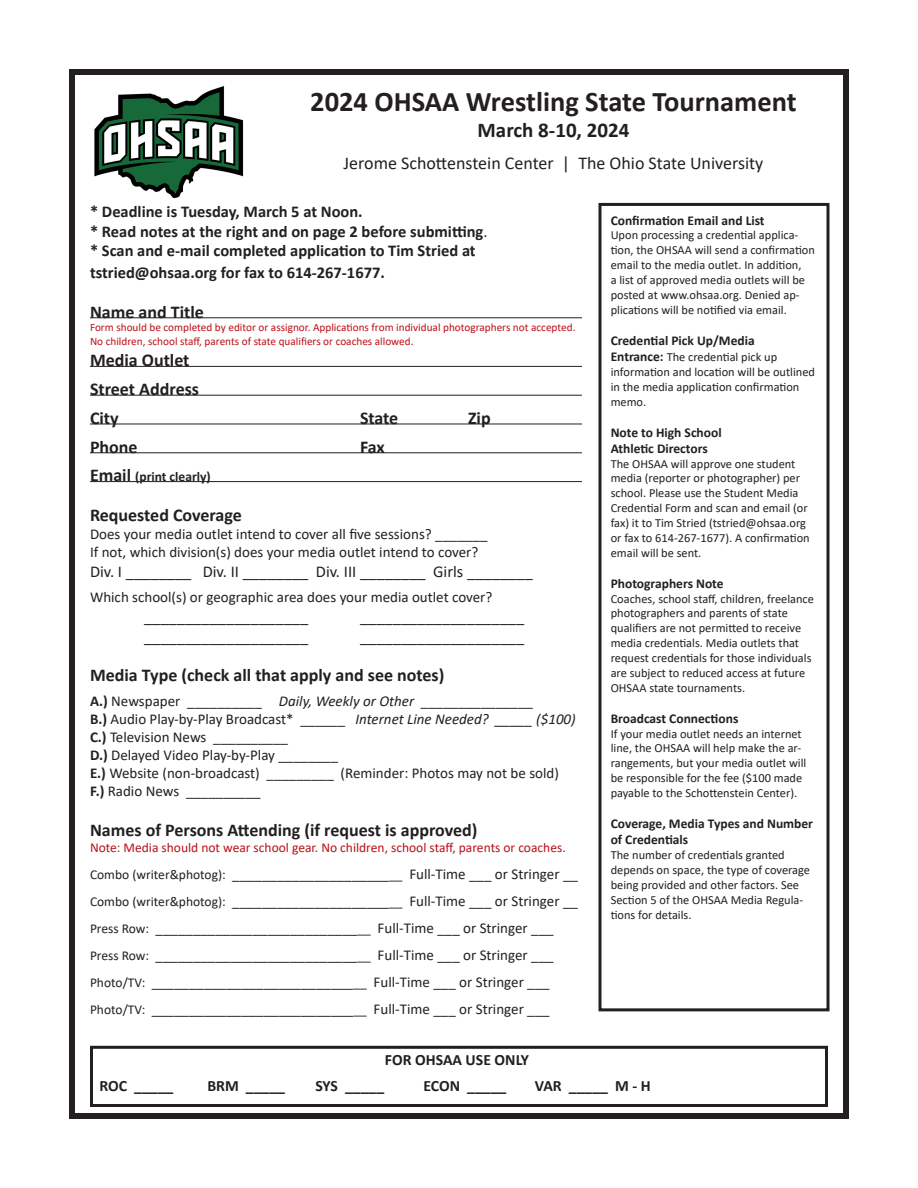
<style>
.page{position:relative;width:918px;height:1188px;background:#fff}
.page>*{position:absolute;margin:0;border:0;box-sizing:border-box;transform-origin:0 0}
.t1{font:700 28.5px "Calibri";color:#231f20}
.t2{font:700 21px "Calibri";color:#231f20}
.t3{font:700 18px "Calibri";color:#231f20}
.t4{font:18px "Calibri";color:#231f20}
.t5{font:700 16.5px "Calibri";color:#231f20}
.t6{font:16.5px "Calibri";color:#231f20}
.t7{font:700 15.75px "Calibri";color:#231f20}
.t8{font:15px "Calibri";color:#231f20}
.t9{font:700 13.5px/16.2px "Calibri";color:#231f20}
.t10{font:13.5px "Calibri";color:#bb1018}
.t11{font:12.3px/14.9px "Calibri";color:#231f20}
.t12{font:11.25px/13.5px "Calibri";color:#bb1018}
.s1{font-weight:400}
.s2{font-size:18px}
.s3{font-weight:700}
.s4{font-style:italic}
.s5{font-size:13.5px}
.s6{font-weight:700;font-size:13.5px}
</style>
<div class="page">
<div style="left:69px;top:69px;width:780px;height:1050px;border:6px solid #231f20"></div>
<div style="left:598px;top:203px;width:232px;height:808px;border:3px solid #231f20"></div>
<hr style="left:90px;top:318px;width:492px;height:1px;background:#231f20">
<hr style="left:90px;top:366px;width:492px;height:1px;background:#231f20">
<hr style="left:90px;top:395px;width:492px;height:1px;background:#231f20">
<hr style="left:90px;top:424px;width:492px;height:1px;background:#231f20">
<hr style="left:90px;top:453px;width:492px;height:1px;background:#231f20">
<hr style="left:90px;top:481px;width:492px;height:1px;background:#231f20">
<div style="left:90px;top:1046px;width:738px;height:61px;border:3px solid #231f20"></div>
<img style="left:94px;top:86px;width:150px;height:113px">
<p class="t1" style="left:310px;top:82px;width:488px">2024 OHSAA Wrestling State Tournament</p>
<p class="t2" style="left:478px;top:115px;width:153px">March 8-10, 2024</p>
<p class="t4" style="left:344px;top:151px;width:421px">Jerome Schottenstein Center | The Ohio State University</p>
<p class="t5" style="left:90px;top:200px;width:274px">* Deadline is Tuesday, March 5 at Noon.</p>
<p class="t5" style="left:90px;top:219px;width:399px">* Read notes at the right and on page 2 before submitting<span class="s1">.</span></p>
<p class="t5" style="left:90px;top:239px;width:387px">* Scan and e-mail completed application to Tim Stried at</p>
<p class="t5" style="left:90px;top:261px;width:296px">tstried@ohsaa.org for fax to 614-267-1677.</p>
<p class="t3" style="left:90px;top:299px;width:115px">Name and Title</p>
<p class="t12" style="left:90px;top:320px;width:487px">Form should be completed by editor or assignor. Applications from individual photographers not accepted.<br>No children, school staff, parents of state qualifiers or coaches allowed.</p>
<p class="t3" style="left:90px;top:348px;width:101px">Media Outlet</p>
<p class="t3" style="left:90px;top:376px;width:111px">Street Address</p>
<p class="t3" style="left:90px;top:405px;width:30px">City</p>
<p class="t3" style="left:360px;top:405px;width:40px">State</p>
<p class="t3" style="left:468px;top:405px;width:24px">Zip</p>
<p class="t3" style="left:90px;top:434px;width:49px">Phone</p>
<p class="t3" style="left:360px;top:434px;width:26px">Fax</p>
<p class="t9" style="left:90px;top:469px;width:122px"><span class="s2">Email</span> (print clearly)</p>
<p class="t3" style="left:90px;top:502px;width:153px">Requested Coverage</p>
<p class="t8" style="left:90px;top:524px;width:399px">Does your media outlet intend to cover all five sessions? _______</p>
<p class="t8" style="left:90px;top:542px;width:390px">If not, which division(s) does your media outlet intend to cover?</p>
<p class="t6" style="left:90px;top:560px;width:444px">Div. I ________ Div. II ________ Div. III ________ Girls ________</p>
<p class="t8" style="left:90px;top:587px;width:404px">Which school(s) or geographic area does your media outlet cover?</p>
<p class="t6" style="left:144px;top:605px;width:166px">____________________</p>
<p class="t6" style="left:360px;top:605px;width:166px">____________________</p>
<p class="t6" style="left:144px;top:625px;width:166px">____________________</p>
<p class="t6" style="left:360px;top:625px;width:166px">____________________</p>
<p class="t3" style="left:90px;top:663px;width:356px">Media Type (check all that apply and see notes)</p>
<p class="t8" style="left:90px;top:691px;width:445px"><span class="s3">A.)</span> Newspaper __________ <span class="s4">Daily, Weekly or Other</span> _______________</p>
<p class="t8" style="left:90px;top:709px;width:487px"><span class="s3">B.)</span> Audio Play-by-Play Broadcast* ______ <span class="s4">Internet Line Needed? _____ ($100)</span></p>
<p class="t8" style="left:90px;top:727px;width:199px"><span class="s3">C.)</span> Television News __________</p>
<p class="t8" style="left:90px;top:745px;width:250px"><span class="s3">D.)</span> Delayed Video Play-by-Play ________</p>
<p class="t8" style="left:90px;top:763px;width:471px"><span class="s3">E.)</span> Website (non-broadcast) _________ (Reminder: Photos may not be sold)</p>
<p class="t8" style="left:90px;top:781px;width:172px"><span class="s3">F.)</span> Radio News __________</p>
<p class="t3" style="left:90px;top:817px;width:389px">Names of Persons Attending (if request is approved)</p>
<p class="t10" style="left:90px;top:838px;width:477px">Note: Media should not wear school gear. No children, school staff, parents or coaches.</p>
<p class="t8" style="left:90px;top:864px;width:489px"><span class="s5">Combo (writer&amp;photog):</span> _____________________<span class="s5">__</span> Full-Time ___ or Stringer __</p>
<p class="t8" style="left:90px;top:891px;width:489px"><span class="s5">Combo (writer&amp;photog):</span> _____________________<span class="s5">__</span> Full-Time ___ or Stringer __</p>
<p class="t8" style="left:90px;top:918px;width:465px"><span class="s5">Press Row:</span> ___________________________<span class="s5">__</span> Full-Time ___ or Stringer ___</p>
<p class="t8" style="left:90px;top:945px;width:465px"><span class="s5">Press Row:</span> ___________________________<span class="s5">__</span> Full-Time ___ or Stringer ___</p>
<p class="t8" style="left:90px;top:972px;width:461px"><span class="s5">Photo/TV:</span> ___________________________<span class="s5">__</span> Full-Time ___ or Stringer ___</p>
<p class="t8" style="left:90px;top:999px;width:461px"><span class="s5">Photo/TV:</span> ___________________________<span class="s5">__</span> Full-Time ___ or Stringer ___</p>
<p class="t7" style="left:385px;top:1048px;width:146px">FOR OHSAA USE ONLY</p>
<p class="t7" style="left:99px;top:1075px;width:76px">ROC _____</p>
<p class="t7" style="left:207px;top:1075px;width:79px">BRM _____</p>
<p class="t7" style="left:315px;top:1075px;width:70px">SYS _____</p>
<p class="t7" style="left:423px;top:1075px;width:85px">ECON _____</p>
<p class="t7" style="left:535px;top:1075px;width:117px">VAR _____ M - H</p>
<p class="t9" style="left:611px;top:212px;width:155px">Confirmation Email and List</p>
<p class="t11" style="left:611px;top:228px;width:206px">Upon processing a credential applica&shy;tion, the OHSAA will send a confirmation email to the media outlet. In addition,<br>a list of approved media outlets will be posted at www.ohsaa.org. Denied ap&shy;plications will be notified via email.</p>
<p class="t9" style="left:611px;top:332px;width:146px">Credential Pick Up/Media</p>
<p class="t11" style="left:611px;top:349px;width:206px"><span class="s6">Entrance:</span> The credential pick up information and location will be outlined in the media application confirmation memo.</p>
<p class="t9" style="left:611px;top:424px;width:113px">Note to High School</p>
<p class="t9" style="left:611px;top:440px;width:99px">Athletic Directors</p>
<p class="t11" style="left:611px;top:456px;width:200px">The OHSAA will approve one student media (reporter or photographer) per school. Please use the Student Media Credential Form and scan and email (or fax) it to Tim Stried (tstried@ohsaa.org or fax to 614-267-1677). A confirmation email will be sent.</p>
<p class="t9" style="left:611px;top:575px;width:114px">Photographers Note</p>
<p class="t11" style="left:611px;top:591px;width:205px">Coaches, school staff, children, freelance photographers and parents of state qualifiers are not permitted to receive media credentials. Media outlets that request credentials for those individuals are subject to reduced access at future OHSAA state tournaments.</p>
<p class="t9" style="left:611px;top:710px;width:129px">Broadcast Connections</p>
<p class="t11" style="left:611px;top:726px;width:197px">If your media outlet needs an internet line, the OHSAA will help make the ar&shy;rangements, but your media outlet will be responsible for the fee ($100 made payable to the Schottenstein Center).</p>
<p class="t9" style="left:611px;top:815px;width:204px">Coverage, Media Types and Number of Credentials</p>
<p class="t11" style="left:611px;top:847px;width:201px">The number of credentials granted depends on space, the type of coverage being provided and other factors. See<br>Section 5 of the OHSAA Media Regula&shy;tions for details.</p>
</div>
